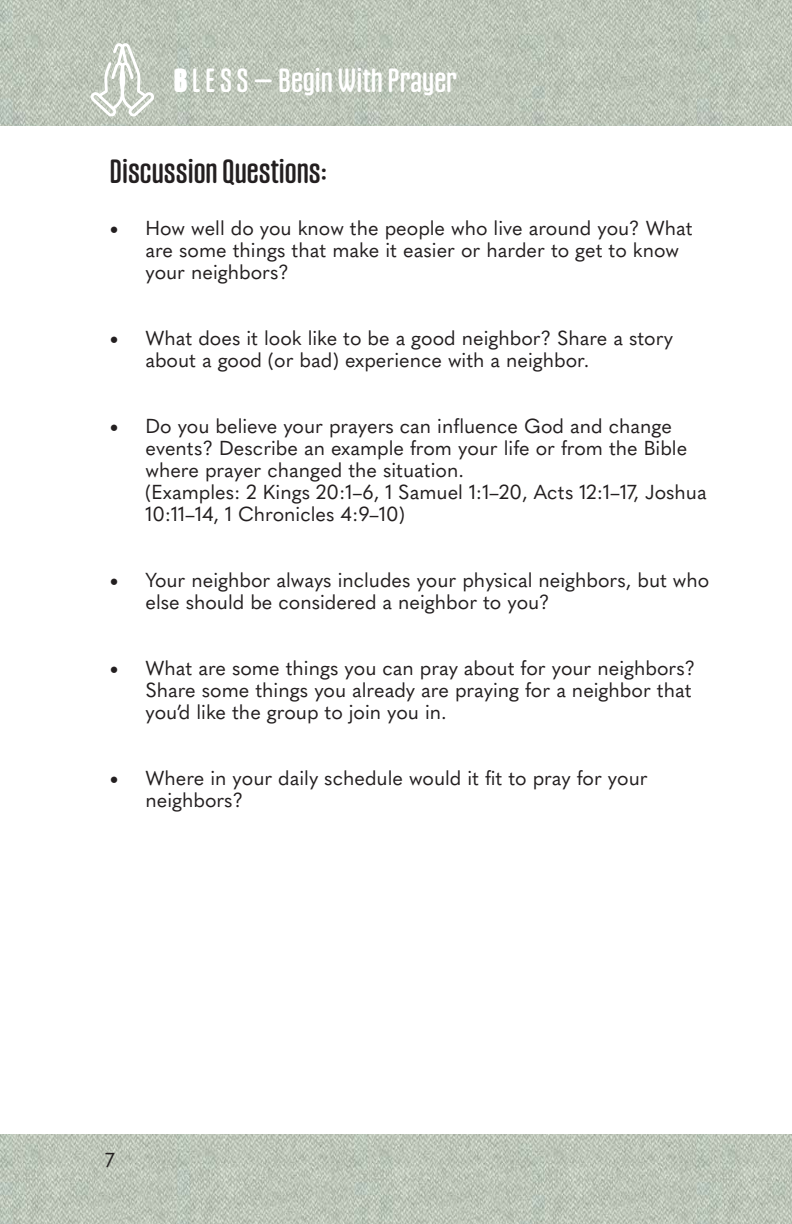
<style>
.page{position:relative;width:792px;height:1224px;background:#fff}
.page>*{position:absolute;margin:0;border:0;box-sizing:border-box;transform-origin:0 0}
.t1{font:32px "Gothiks Round";color:#fff}
.t2{font:32px "Gothiks Round";color:#231f20}
.t3{font:20px/22px "Quasimoda";color:#231f20}
.s1{font-weight:900}
.s2{font-family:"Minion Pro";font-size:24px}
</style>
<div class="page">
<img style="left:0;top:1134px;width:792px;height:90px">
<img style="left:0;top:0;width:792px;height:126px">
<svg style="left:91px;top:43px;width:63px;height:74px"></svg>
<h1 class="t1" style="left:174px;top:61px;width:285px"><span class="s1">B</span> L E S S — Begin With Prayer</h1>
<p class="t2" style="left:109px;top:152px;width:219px">Discussion Questions:</p>
<p class="t3" style="left:145px;top:216px;width:549px;text-indent:-36px"><span class="s2">•</span> How well do you know the people who live around you? What are some things that make it easier or harder to get to know your neighbors?</p>
<p class="t3" style="left:145px;top:326px;width:529px;text-indent:-36px"><span class="s2">•</span> What does it look like to be a good neighbor? Share a story about a good (or bad) experience with a neighbor.</p>
<p class="t3" style="left:145px;top:414px;width:563px;text-indent:-36px"><span class="s2">•</span> Do you believe your prayers can influence God and change events? Describe an example from your life or from the Bible where prayer changed the situation.<br>(Examples: 2 Kings 20:1–6, 1 Samuel 1:1–20, Acts 12:1–17, Joshua 10:11–14, 1 Chronicles 4:9–10)</p>
<p class="t3" style="left:145px;top:568px;width:565px;text-indent:-36px"><span class="s2">•</span> Your neighbor always includes your physical neighbors, but who else should be considered a neighbor to you?</p>
<p class="t3" style="left:145px;top:656px;width:551px;text-indent:-36px"><span class="s2">•</span> What are some things you can pray about for your neighbors?<br>Share some things you already are praying for a neighbor that you’d like the group to join you in.</p>
<p class="t3" style="left:145px;top:766px;width:504px;text-indent:-36px"><span class="s2">•</span> Where in your daily schedule would it fit to pray for your neighbors?</p>
<p class="t3" style="left:105px;top:1148px;width:11px">7</p>
</div>
